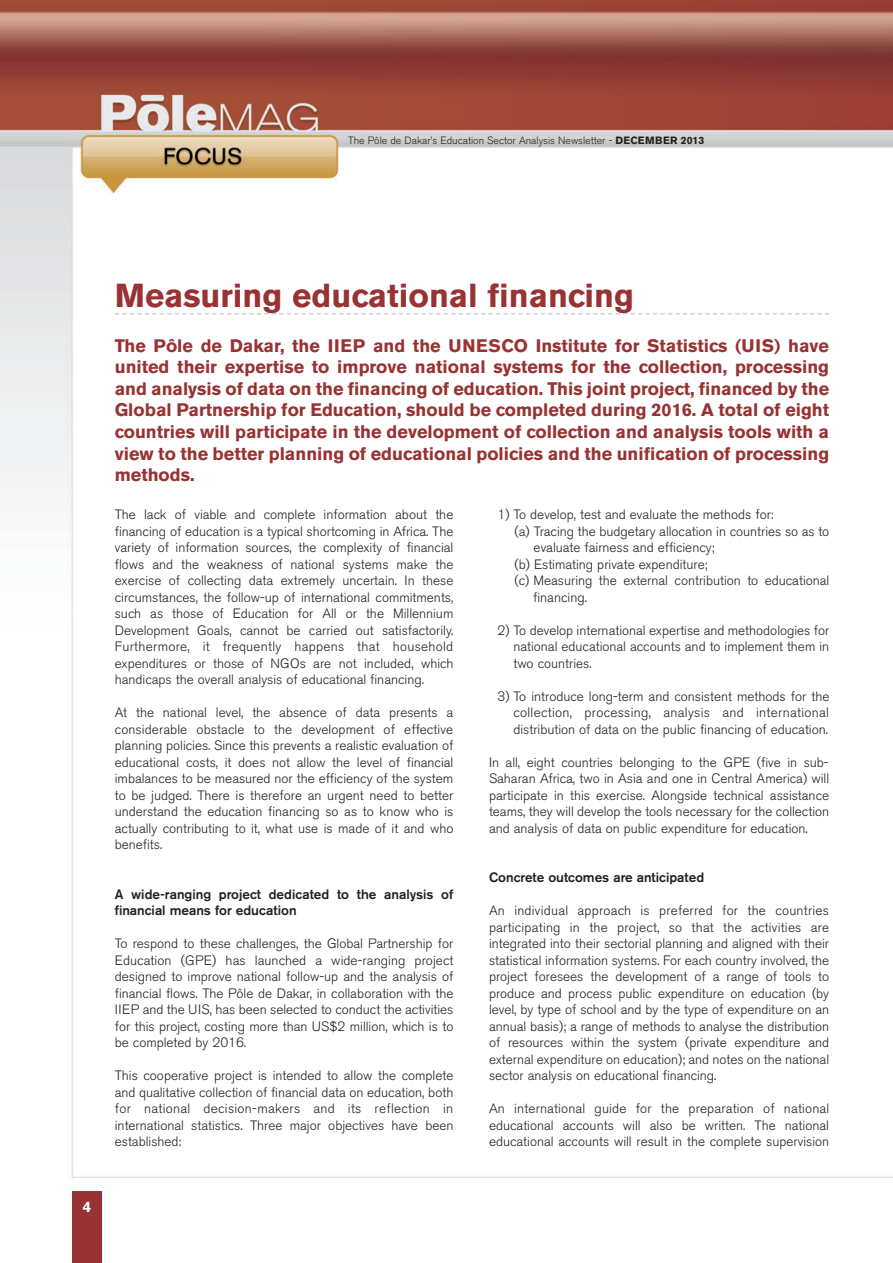
<style>
.page{position:relative;width:893px;height:1263px;background:#fff}
.page>*{position:absolute;margin:0;border:0;box-sizing:border-box;transform-origin:0 0}
.t1{font:700 33px "Akzidenz Grotesk BE";color:#983233}
.t2{font:700 18px/21.6px "Akzidenz Grotesk BE";color:#983233;text-align:justify}
.t3{font:700 15px "Akzidenz Grotesk BE";color:#fff}
.t4{font:300 13.5px/16.5px "Akzidenz Grotesk BE";color:#231f20;text-align:justify}
.t5{font:500 13.5px/16.5px "Akzidenz Grotesk BE";color:#231f20}
.t6{font:300 10.5px "Akzidenz Grotesk BE";color:#231f20}
.s1{font-weight:700}
</style>
<div class="page">
<img style="left:0;top:0;width:893px;height:1178px">
<div style="left:72px;top:1191px;width:30px;height:72px;background:#983233"></div>
<svg style="left:115px;top:313px;width:714px;height:1px"></svg>
<p class="t6" style="left:348px;top:136px;width:358px">The Pôle de Dakar’s Education Sector Analysis Newsletter - <span class="s1">DECEMBER 2013</span></p>
<p class="t3" style="left:83px;top:1200px;width:10px">4</p>
<h1 class="t1" style="left:115px;top:282px;width:521px">Measuring educational financing</h1>
<p class="t2" style="left:115px;top:336px;width:716px">The Pôle de Dakar, the IIEP and the UNESCO Institute for Statistics (UIS) have united their expertise to improve national systems for the collection, processing and analysis of data on the financing of education. This joint project, financed by the Global Partnership for Education, should be completed during 2016. A total of eight countries will participate in the development of collection and analysis tools with a view to the better planning of educational policies and the unification of processing methods.</p>
<p class="t4" style="left:115px;top:507px;width:340px">The lack of viable and complete information about the financing of education is a typical shortcoming in Africa. The variety of information sources, the complexity of financial flows and the weakness of national systems make the exercise of collecting data extremely uncertain. In these circumstances, the follow-up of international commitments, such as those of Education for All or the Millennium Development Goals, cannot be carried out satisfactorily.<br>Furthermore, it frequently happens that household expenditures or those of NGOs are not included, which handicaps the overall analysis of educational financing.</p>
<p class="t4" style="left:115px;top:705px;width:340px">At the national level, the absence of data presents a considerable obstacle to the development of effective planning policies. Since this prevents a realistic evaluation of educational costs, it does not allow the level of financial imbalances to be measured nor the efficiency of the system to be judged. There is therefore an urgent need to better understand the education financing so as to know who is actually contributing to it, what use is made of it and who benefits.</p>
<p class="t5" style="left:115px;top:887px;width:340px">A wide-ranging project dedicated to the analysis of financial means for education</p>
<p class="t4" style="left:115px;top:936px;width:340px">To respond to these challenges, the Global Partnership for Education (GPE) has launched a wide-ranging project designed to improve national follow-up and the analysis of financial flows. The Pôle de Dakar, in collaboration with the IIEP and the UIS, has been selected to conduct the activities for this project, costing more than US$2 million, which is to be completed by 2016.</p>
<p class="t4" style="left:115px;top:1068px;width:340px">This cooperative project is intended to allow the complete and qualitative collection of financial data on education, both for national decision-makers and its reflection in international statistics. Three major objectives have been established:</p>
<p class="t4" style="left:497px;top:507px;width:278px">1) To develop, test and evaluate the methods for:</p>
<p class="t4" style="left:514px;top:524px;width:316px">(a) Tracing the budgetary allocation in countries so as to</p>
<p class="t4" style="left:534px;top:540px;width:182px">evaluate fairness and efficiency;</p>
<p class="t4" style="left:514px;top:557px;width:194px">(b) Estimating private expenditure;</p>
<p class="t4" style="left:514px;top:573px;width:316px">(c) Measuring the external contribution to educational</p>
<p class="t4" style="left:533px;top:590px;width:55px">financing.</p>
<p class="t4" style="left:513px;top:623px;width:317px;text-indent:-16px">2) To develop international expertise and methodologies for national educational accounts and to implement them in two countries.</p>
<p class="t4" style="left:513px;top:689px;width:317px;text-indent:-16px">3) To introduce long-term and consistent methods for the collection, processing, analysis and international distribution of data on the public financing of education.</p>
<p class="t4" style="left:489px;top:755px;width:342px">In all, eight countries belonging to the GPE (five in sub-Saharan Africa, two in Asia and one in Central America) will participate in this exercise. Alongside technical assistance teams, they will develop the tools necessary for the collection and analysis of data on public expenditure for education.</p>
<p class="t5" style="left:489px;top:870px;width:217px">Concrete outcomes are anticipated</p>
<p class="t4" style="left:489px;top:903px;width:342px">An individual approach is preferred for the countries participating in the project, so that the activities are integrated into their sectorial planning and aligned with their statistical information systems. For each country involved, the project foresees the development of a range of tools to produce and process public expenditure on education (by level, by type of school and by the type of expenditure on an annual basis); a range of methods to analyse the distribution of resources within the system (private expenditure and external expenditure on education); and notes on the national sector analysis on educational financing.</p>
<p class="t4" style="left:489px;top:1101px;width:342px">An international guide for the preparation of national educational accounts will also be written. The national educational accounts will result in the complete supervision</p>
</div>
